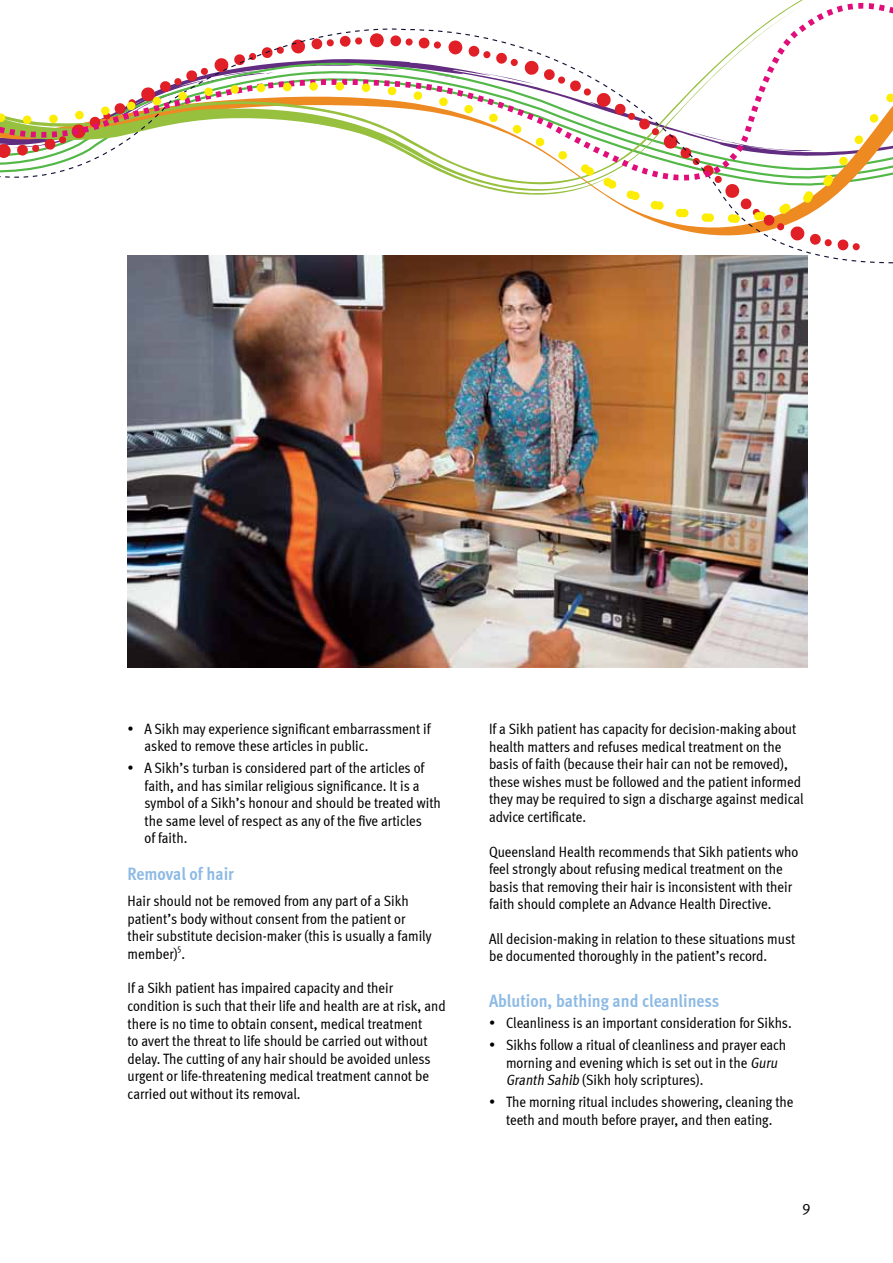
<style>
.page{position:relative;width:893px;height:1263px;background:#fff}
.page>*{position:absolute;margin:0;border:0;box-sizing:border-box;transform-origin:0 0}
.t1{font:18px "Meta Cond Bold LF";color:#8dbae4}
.t2{font:15px/17.5px "Meta Cond";color:#000}
.t3{font:15px "Meta Normal LF";color:#000}
.t4{font:9px "Meta Cond";color:#000}
.s1{font-style:italic}
</style>
<div class="page">
<svg style="left:668px;top:226px;width:225px;height:38px"></svg>
<svg style="left:274px;top:0;width:619px;height:226px"></svg>
<svg style="left:0;top:47px;width:274px;height:217px"></svg>
<img style="left:128px;top:255px;width:680px;height:412px">
<p class="t2" style="left:145px;top:720px;width:288px;text-indent:-17px">• A Sikh may experience significant embarrassment if asked to remove these articles in public.</p>
<p class="t2" style="left:145px;top:759px;width:298px;text-indent:-17px">• A Sikh’s turban is considered part of the articles of faith, and has similar religious significance. It is a symbol of a Sikh’s honour and should be treated with the same level of respect as any of the five articles<br>of faith.</p>
<p class="t1" style="left:128px;top:863px;width:108px">Removal of hair</p>
<p class="t2" style="left:128px;top:892px;width:305px">Hair should not be removed from any part of a Sikh patient’s body without consent from the patient or their substitute decision-maker (this is usually a family member) .</p>
<p class="t4" style="left:178px;top:943px;width:5px">5</p>
<p class="t2" style="left:128px;top:979px;width:320px">If a Sikh patient has impaired capacity and their condition is such that their life and health are at risk, and there is no time to obtain consent, medical treatment<br>to avert the threat to life should be carried out without delay. The cutting of any hair should be avoided unless urgent or life-threatening medical treatment cannot be carried out without its removal.</p>
<p class="t2" style="left:489px;top:720px;width:316px">If a Sikh patient has capacity for decision-making about health matters and refuses medical treatment on the basis of faith (because their hair can not be removed), these wishes must be followed and the patient informed they may be required to sign a discharge against medical advice certificate.</p>
<p class="t2" style="left:489px;top:842px;width:311px">Queensland Health recommends that Sikh patients who feel strongly about refusing medical treatment on the basis that removing their hair is inconsistent with their faith should complete an Advance Health Directive.</p>
<p class="t2" style="left:489px;top:930px;width:308px">All decision-making in relation to these situations must be documented thoroughly in the patient’s record.</p>
<p class="t1" style="left:489px;top:990px;width:232px">Ablution, bathing and cleanliness</p>
<p class="t2" style="left:489px;top:1014px;width:304px">• Cleanliness is an important consideration for Sikhs.</p>
<p class="t2" style="left:506px;top:1036px;width:282px;text-indent:-17px">• Sikhs follow a ritual of cleanliness and prayer each morning and evening which is set out in the <span class="s1">Guru<br>Granth Sahib</span> (Sikh holy scriptures).</p>
<p class="t2" style="left:489px;top:1093px;width:306px;text-align:center">• The morning ritual includes showering, cleaning the teeth and mouth before prayer, and then eating.</p>
<p class="t3" style="left:802px;top:1200px;width:10px">9</p>
</div>
